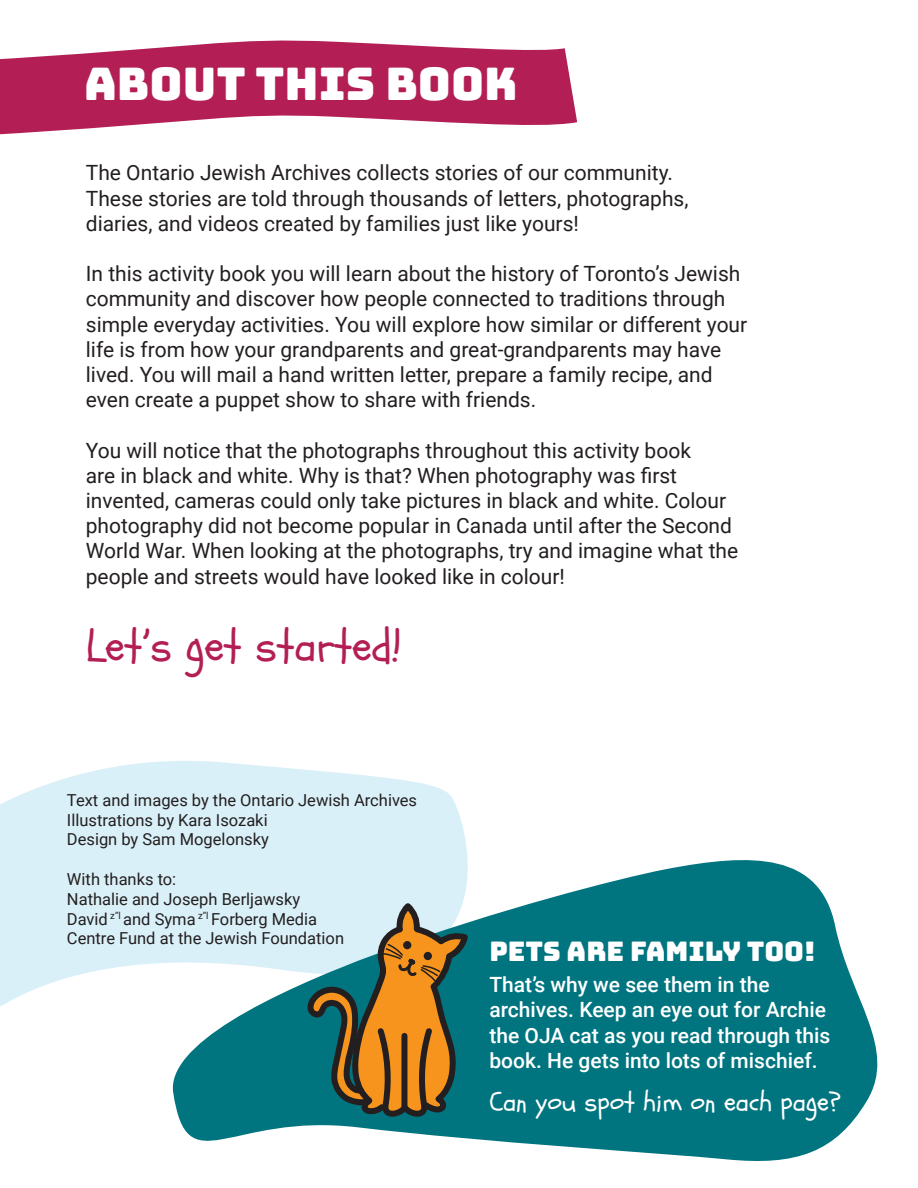
<style>
.page{position:relative;width:918px;height:1188px;background:#fff}
.page>*{position:absolute;margin:0;border:0;box-sizing:border-box;transform-origin:0 0}
.t1{font:45px "Schoolbell";color:#b31f55}
.t2{font:45px "Bungee";color:#fff}
.t3{font:27px "Schoolbell";color:#fff}
.t4{font:27px "Bungee";color:#fff}
.t5{font:21px/25.2px "Roboto";color:#231f20}
.t6{font:500 21px/25.2px "Roboto";color:#fff}
.t7{font:16.5px/19.8px "Roboto";color:#231f20}
</style>
<div class="page">
<svg style="left:0;top:761px;width:467px;height:246px;fill:#daf0f8"></svg>
<svg style="left:0;top:40px;width:578px;height:95px"></svg>
<svg style="left:159px;top:852px;width:719px;height:309px;fill:#007580"></svg>
<svg style="left:303px;top:898px;width:169px;height:224px;background:#7e8768"></svg>
<h1 class="t2" style="left:84px;top:66px;width:435px">ABOUT THIS BOOK</h1>
<p class="t5" style="left:86px;top:162px;width:604px">The Ontario Jewish Archives collects stories of our community.<br>These stories are told through thousands of letters, photographs, diaries, and videos created by families just like yours!</p>
<p class="t5" style="left:86px;top:262px;width:663px">In this activity book you will learn about the history of Toronto’s Jewish community and discover how people connected to traditions through simple everyday activities. You will explore how similar or different your life is from how your grandparents and great-grandparents may have lived. You will mail a hand written letter, prepare a family recipe, and even create a puppet show to share with friends.</p>
<p class="t5" style="left:86px;top:439px;width:654px">You will notice that the photographs throughout this activity book<br>are in black and white. Why is that? When photography was first invented, cameras could only take pictures in black and white. Colour photography did not become popular in Canada until after the Second World War. When looking at the photographs, try and imagine what the people and streets would have looked like in colour!</p>
<h1 class="t1" style="left:86px;top:625px;width:317px">Let’s get started!</h1>
<p class="t7" style="left:67px;top:791px;width:352px">Text and images by the Ontario Jewish Archives<br>Illustrations by Kara Isozaki<br>Design by Sam Mogelonsky</p>
<p class="t7" style="left:67px;top:870px;width:279px">With thanks to:<br>Nathalie and Joseph Berljawsky<br>David <sup>z”l</sup> and Syma <sup>z”l</sup> Forberg Media<br>Centre Fund at the Jewish Foundation</p>
<p class="t4" style="left:489px;top:940px;width:328px">PETS ARE FAMILY TOO!</p>
<p class="t6" style="left:489px;top:974px;width:343px">That’s why we see them in the archives. Keep an eye out for Archie the OJA cat as you read through this book. He gets into lots of mischief.</p>
<p class="t3" style="left:490px;top:1089px;width:353px">Can you spot him on each page?</p>
</div>
